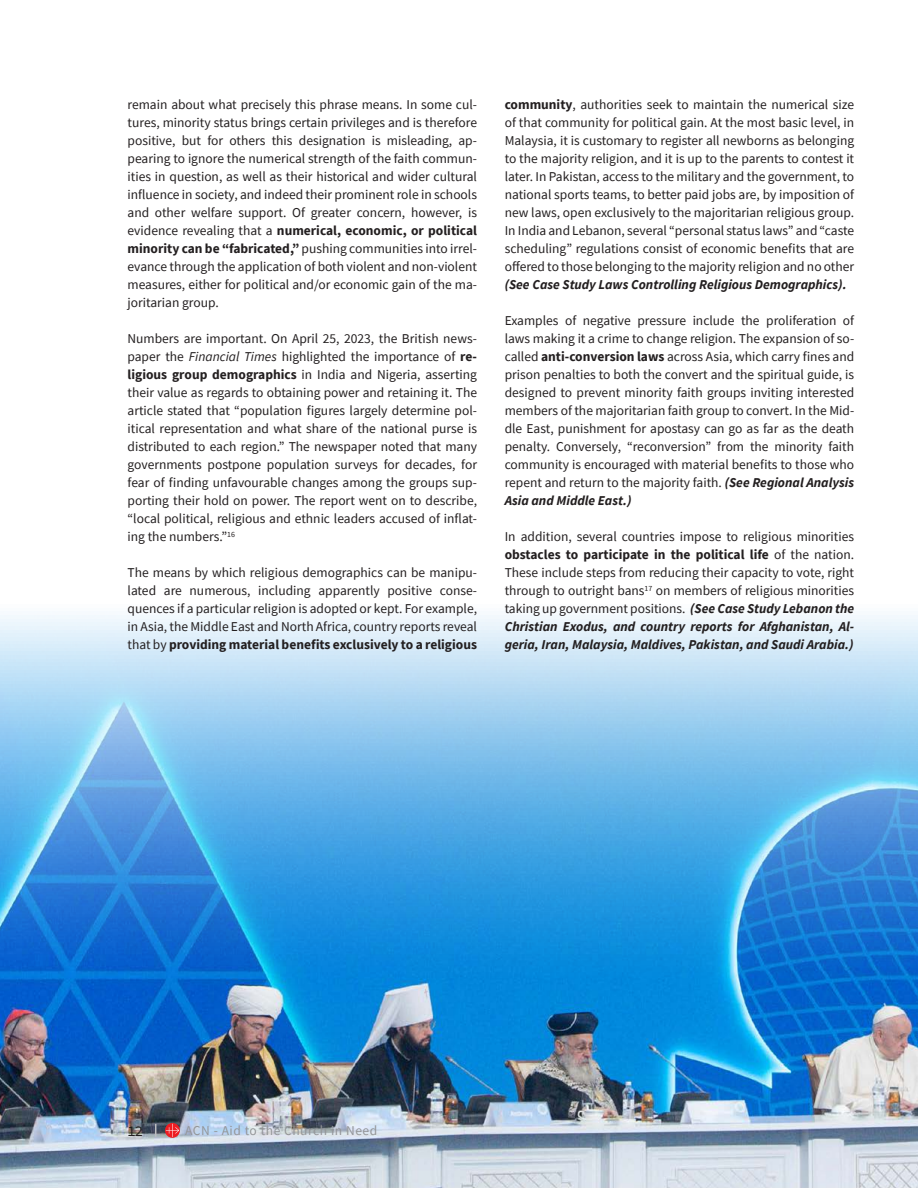
<style>
.page{position:relative;width:918px;height:1188px;background:#fff}
.page>*{position:absolute;margin:0;border:0;box-sizing:border-box;transform-origin:0 0}
.t1{font:14.85px "Source Code Variable";color:#231f20}
.RFR_2023_p_-_1_colum{font:13.5px/18px "Source Sans Pro";color:#231f20;text-align:justify}
.t2{font:13.5px "Source Sans Pro";letter-spacing:.04em;color:#939598}
.s1{font-weight:700}
.s2{font-style:italic}
.s3{font-weight:700;font-style:italic}
</style>
<div class="page">
<img style="left:0;top:615px;width:918px;height:573px">
<svg style="left:155px;top:1124px;width:1px;height:13px"></svg>
<svg style="left:165px;top:1123px;width:15px;height:15px"></svg>
<svg style="left:166px;top:1124px;width:13px;height:13px"></svg>
<p class="RFR_2023_p_-_1_colum" style="left:128px;top:96px;width:351px">remain about what precisely this phrase means. In some cul&shy;tures, minority status brings certain privileges and is therefore positive, but for others this designation is misleading, ap&shy;pearing to ignore the numerical strength of the faith commun&shy;ities in question, as well as their historical and wider cultural influence in society, and indeed their prominent role in schools and other welfare support. Of greater concern, however, is evidence revealing that a <span class="s1">numerical, economic, or political minority can be “fabricated,”</span> pushing communities into irrel&shy;evance through the application of both violent and non-violent measures, either for political and/or economic gain of the ma&shy;joritarian group.</p>
<p class="RFR_2023_p_-_1_colum" style="left:128px;top:330px;width:351px">Numbers are important. On April 25, 2023, the British news&shy;paper the <span class="s2">Financial Times</span> highlighted the importance of <span class="s1">re&shy;ligious group demographics</span> in India and Nigeria, asserting their value as regards to obtaining power and retaining it. The article stated that “population figures largely determine pol&shy;itical representation and what share of the national purse is distributed to each region.” The newspaper noted that many governments postpone population surveys for decades, for fear of finding unfavourable changes among the groups sup&shy;porting their hold on power. The report went on to describe, “local political, religious and ethnic leaders accused of inflat&shy;ing the numbers.”<sup>16</sup></p>
<p class="RFR_2023_p_-_1_colum" style="left:128px;top:564px;width:351px">The means by which religious demographics can be manipu&shy;lated are numerous, including apparently positive conse&shy;quences if a particular religion is adopted or kept. For example, in Asia, the Middle East and North Africa, country reports reveal that by <span class="s1">providing material benefits exclusively to a religious</span></p>
<p class="RFR_2023_p_-_1_colum" style="left:505px;top:96px;width:351px"><span class="s1">community</span>, authorities seek to maintain the numerical size of that community for political gain. At the most basic level, in Malaysia, it is customary to register all newborns as belonging to the majority religion, and it is up to the parents to contest it later. In Pakistan, access to the military and the government, to national sports teams, to better paid jobs are, by imposition of new laws, open exclusively to the majoritarian religious group.<br>In India and Lebanon, several “personal status laws” and “caste scheduling” regulations consist of economic benefits that are offered to those belonging to the majority religion and no other <span class="s3">(See Case Study Laws Controlling Religious Demographics).</span></p>
<p class="RFR_2023_p_-_1_colum" style="left:505px;top:312px;width:351px">Examples of negative pressure include the proliferation of laws making it a crime to change religion. The expansion of so&shy;called <span class="s1">anti-conversion laws</span> across Asia, which carry fines and prison penalties to both the convert and the spiritual guide, is designed to prevent minority faith groups inviting interested members of the majoritarian faith group to convert. In the Mid&shy;dle East, punishment for apostasy can go as far as the death penalty. Conversely, “reconversion” from the minority faith community is encouraged with material benefits to those who repent and return to the majority faith. <span class="s3">(See Regional Analysis Asia and Middle East.)</span></p>
<p class="RFR_2023_p_-_1_colum" style="left:505px;top:528px;width:351px">In addition, several countries impose to religious minorities <span class="s1">obstacles to participate in the political life</span> of the nation.<br>These include steps from reducing their capacity to vote, right through to outright bans<sup>17</sup> on members of religious minorities taking up government positions. <span class="s3">(See Case Study Lebanon the Christian Exodus, and country reports for Afghanistan, Al&shy;geria, Iran, Malaysia, Maldives, Pakistan, and Saudi Arabia.)</span></p>
<p class="t1" style="left:127px;top:1120px;width:18px">12</p>
<p class="t2" style="left:185px;top:1122px;width:194px">ACN - Aid to the Church in Need</p>
</div>
